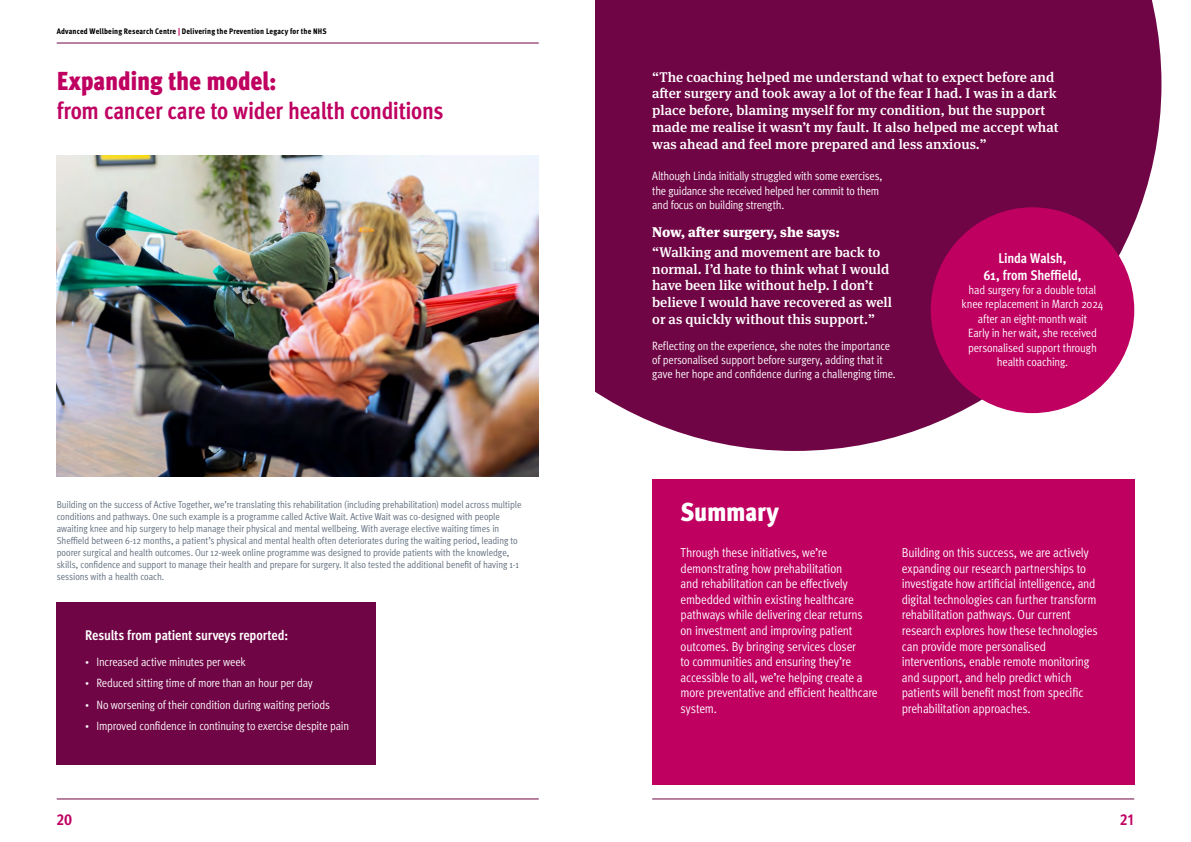
<style>
.page{position:relative;width:1191px;height:842px;background:#fff}
.page>*{position:absolute;margin:0;border:0;box-sizing:border-box;transform-origin:0 0}
.t1{font:900 condensed 26px "Meta Pro";letter-spacing:-.01em;color:#bf0061}
.t2{font:900 condensed 26px "Meta Pro";letter-spacing:-.015em;color:#fff}
.t3{font:700 condensed 24px "Meta Pro";letter-spacing:-.015em;color:#bf0061}
.t4{font:700 condensed 16px "Meta Pro";color:#bf0061}
.t5{font:500 14px/16.8px "Meta Serif Pro";color:#fff}
.t6{font:700 condensed 14px/16.8px "Meta Pro";letter-spacing:-.01em;color:#fff;text-align:center}
.t7{font:900 14px "Meta Serif Pro";color:#fff}
.t8{font:13px/15.6px "Meta Pro Cond Norm";letter-spacing:-.015em;color:#fff}
.t9{font:12px/14.4px "Meta Pro Cond Norm";letter-spacing:-.015em;color:#fff}
.t10{font:10px/12px "Meta Pro Cond Norm";letter-spacing:-.005em;color:#5e6c7b}
.t11{font:800 condensed 8px "Meta Pro";letter-spacing:.015em;color:#000}
.s1{color:#bf0061}
.s2{font-size:10px}
</style>
<div class="page">
<hr style="left:57px;top:798px;width:482px;height:1px;background:#700545">
<hr style="left:652px;top:798px;width:482px;height:1px;background:#700545">
<hr style="left:57px;top:43px;width:482px;height:1px;background:#700545">
<div style="left:57px;top:602px;width:319px;height:163px;background:#700545"></div>
<svg style="left:595px;top:0;width:566px;height:451px;background:#7f1f58"></svg>
<img style="left:57px;top:156px;width:482px;height:321px">
<div style="left:652px;top:479px;width:482px;height:306px;background:#bf0061"></div>
<div style="left:930px;top:207px;width:204px;height:206px;background:#bf0061;border-radius:50%"></div>
<p class="t11" style="left:57px;top:25px;width:271px">Advanced Wellbeing Research Centre <span class="s1">|</span> Delivering the Prevention Legacy for the NHS</p>
<h1 class="t1" style="left:57px;top:61px;width:222px">Expanding the model:</h1>
<h2 class="t3" style="left:57px;top:93px;width:388px">from cancer care to wider health conditions</h2>
<p class="t10" style="left:57px;top:498px;width:466px">Building on the success of Active Together, we’re translating this rehabilitation (including prehabilitation) model across multiple conditions and pathways. One such example is a programme called Active Wait. Active Wait was co-designed with people awaiting knee and hip surgery to help manage their physical and mental wellbeing. With average elective waiting times in Sheffield between 6-12 months, a patient’s physical and mental health often deteriorates during the waiting period, leading to poorer surgical and health outcomes. Our 12-week online programme was designed to provide patients with the knowledge, skills, confidence and support to manage their health and prepare for surgery. It also tested the additional benefit of having 1-1 sessions with a health coach.</p>
<p class="t6" style="left:85px;top:626px;width:204px">Results from patient surveys reported:</p>
<p class="t9" style="left:85px;top:653px;width:162px"><span class="s2">•</span> Increased active minutes per week</p>
<p class="t9" style="left:85px;top:675px;width:229px"><span class="s2">•</span> Reduced sitting time of more than an hour per day</p>
<p class="t9" style="left:85px;top:696px;width:246px"><span class="s2">•</span> No worsening of their condition during waiting periods</p>
<p class="t9" style="left:85px;top:718px;width:265px"><span class="s2">•</span> Improved confidence in continuing to exercise despite pain</p>
<p class="t5" style="left:652px;top:67px;width:408px">“The coaching helped me understand what to expect before and after surgery and took away a lot of the fear I had. I was in a dark place before, blaming myself for my condition, but the support made me realise it wasn’t my fault. It also helped me accept what was ahead and feel more prepared and less anxious.”</p>
<p class="t9" style="left:652px;top:168px;width:232px">Although Linda initially struggled with some exercises, the guidance she received helped her commit to them and focus on building strength.</p>
<p class="t7" style="left:652px;top:221px;width:189px">Now, after surgery, she says:</p>
<p class="t5" style="left:652px;top:242px;width:241px">“Walking and movement are back to normal. I’d hate to think what I would have been like without help. I don’t believe I would have recovered as well or as quickly without this support.”</p>
<p class="t9" style="left:652px;top:338px;width:245px">Reflecting on the experience, she notes the importance of personalised support before surgery, adding that it gave her hope and confidence during a challenging time.</p>
<h1 class="t2" style="left:680px;top:492px;width:100px">Summary</h1>
<p class="t6" style="left:983px;top:249px;width:100px">Linda Walsh,<br>61, from Sheffield,</p>
<p class="t9" style="left:961px;top:282px;width:143px;text-align:center">had surgery for a double total knee replacement in March 2024 after an eight-month wait<br>Early in her wait, she received personalised support through health coaching.</p>
<p class="t8" style="left:680px;top:544px;width:199px">Through these initiatives, we’re demonstrating how prehabilitation<br>and rehabilitation can be effectively embedded within existing healthcare pathways while delivering clear returns on investment and improving patient outcomes. By bringing services closer<br>to communities and ensuring they’re accessible to all, we’re helping create a more preventative and efficient healthcare system.</p>
<p class="t8" style="left:901px;top:544px;width:198px">Building on this success, we are actively expanding our research partnerships to investigate how artificial intelligence, and digital technologies can further transform rehabilitation pathways. Our current research explores how these technologies can provide more personalised interventions, enable remote monitoring and support, and help predict which patients will benefit most from specific prehabilitation approaches.</p>
<p class="t4" style="left:57px;top:807px;width:17px">20</p>
<p class="t4" style="left:1120px;top:807px;width:15px">21</p>
</div>
